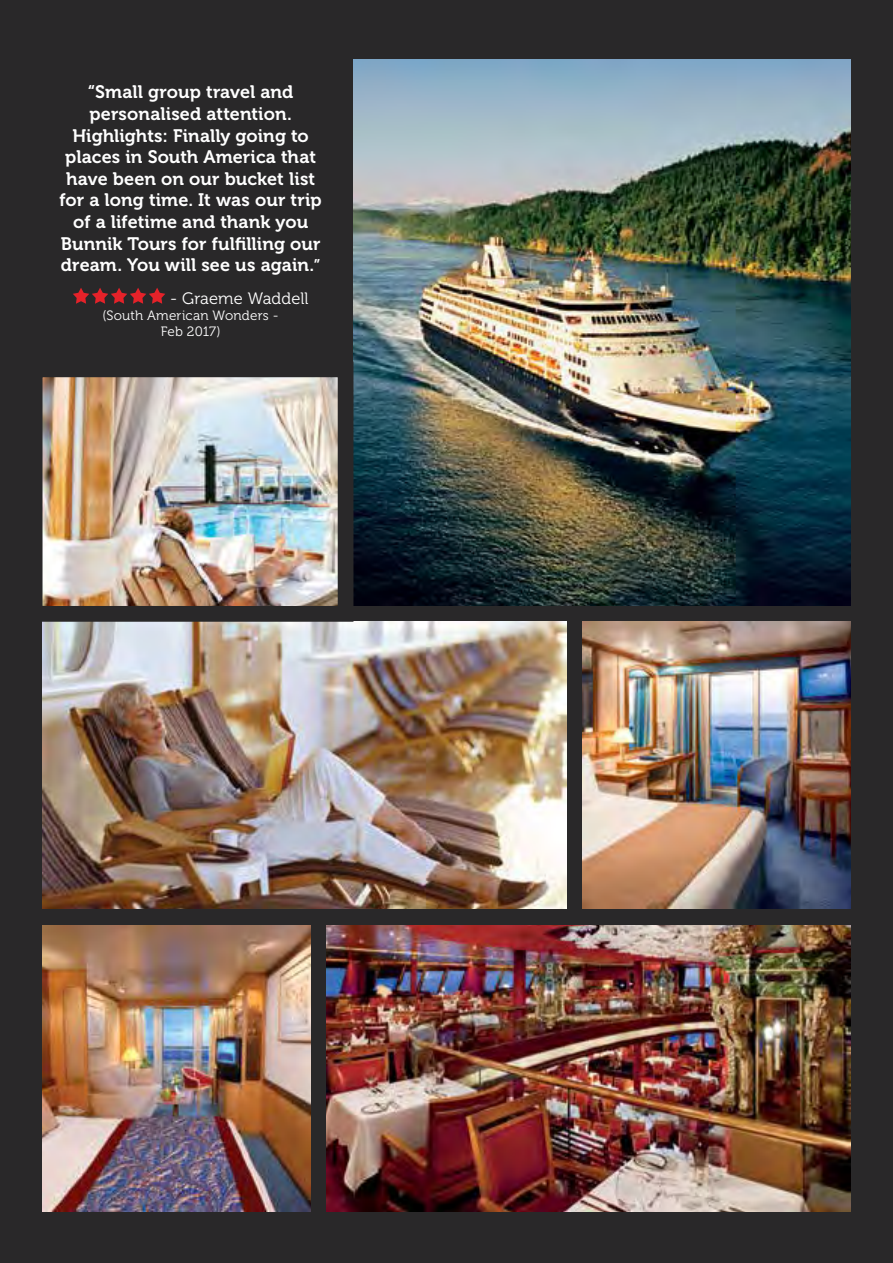
<style>
.page{position:relative;width:893px;height:1263px;background:#292829}
.page>*{position:absolute;margin:0;border:0;box-sizing:border-box;transform-origin:0 0}
.t1{font:18px/21.6px "Museo 700";letter-spacing:.005em;color:#fff;text-align:center}
.t2{font:16.5px "Museo 300";letter-spacing:.005em;color:#fff}
.t3{font:13.5px/16.2px "Museo 300";letter-spacing:.015em;color:#fff;text-align:center}
.s1{font-size:16.5px}
</style>
<div class="page">
<img style="left:327px;top:925px;width:523px;height:287px">
<img style="left:353px;top:60px;width:497px;height:545px">
<img style="left:43px;top:622px;width:523px;height:287px">
<img style="left:43px;top:925px;width:267px;height:287px">
<svg style="left:73px;top:288px;width:92px;height:16px"></svg>
<img style="left:42px;top:354px;width:319px;height:276px">
<img style="left:583px;top:622px;width:267px;height:287px">
<p class="t1" style="left:60px;top:82px;width:264px">“Small group travel and personalised attention.<br>Highlights: Finally going to places in South America that have been on our bucket list for a long time. It was our trip of a lifetime and thank you<br>Bunnik Tours for fulfilling our dream. You will see us again.<span class="s1">”</span></p>
<p class="t2" style="left:170px;top:289px;width:140px">- Graeme Waddell</p>
<p class="t3" style="left:103px;top:307px;width:178px">(South American Wonders -<br>Feb 2017)</p>
</div>
